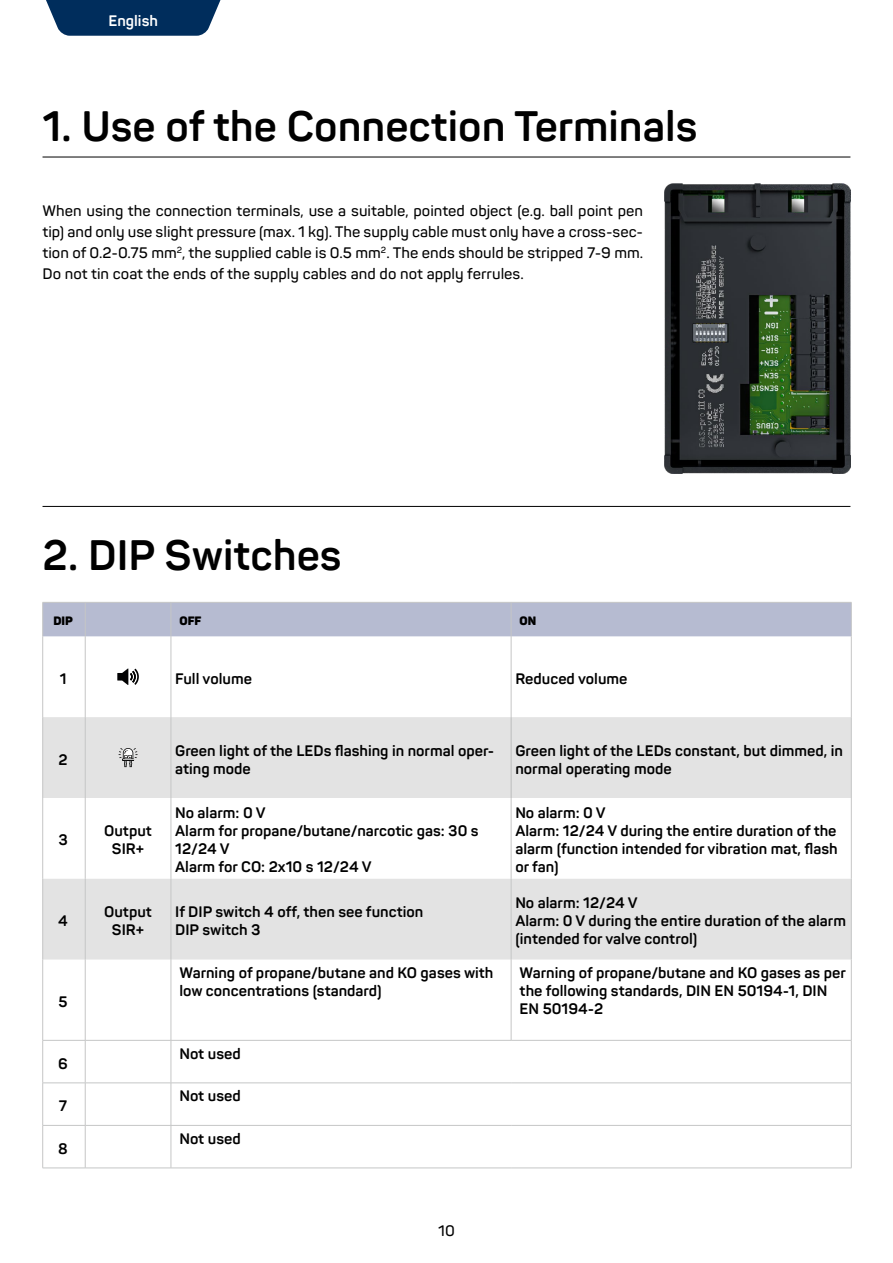
<style>
.page{position:relative;width:893px;height:1263px;background:#fff}
.page>*{position:absolute;margin:0;border:0;box-sizing:border-box;transform-origin:0 0}
.t1{font:700 42px "Panton";color:#000}
.t2{font:700 15px/18px "Panton";color:#000}
.t3{font:600 15px/21px "Panton";color:#000;text-align:justify}
.t4{font:700 15px "Panton";color:#fff}
.t5{font:900 12px "Panton";color:#000}
</style>
<div class="page">
<hr style="left:43px;top:157px;width:807px;height:1px;background:#000">
<hr style="left:43px;top:506px;width:807px;height:1px;background:#000">
<img style="left:664px;top:184px;width:186px;height:289px">
<div style="left:43px;top:603px;width:808px;height:33px;background:#b6bbd1"></div>
<svg style="left:43px;top:717px;width:808px;height:242px;fill:#e3e3e3"></svg>
<hr style="left:851px;top:1040px;width:1px;height:43px;background:#c5c6c6">
<hr style="left:851px;top:1083px;width:1px;height:42px;background:#c5c6c6">
<hr style="left:851px;top:1125px;width:1px;height:43px;background:#c5c6c6">
<hr style="left:851px;top:717px;width:1px;height:81px;background:#c5c6c6">
<hr style="left:171px;top:602px;width:1px;height:34px;background:#c5c6c6">
<hr style="left:171px;top:636px;width:1px;height:81px;background:#c5c6c6">
<hr style="left:171px;top:717px;width:1px;height:81px;background:#c5c6c6">
<hr style="left:171px;top:798px;width:1px;height:81px;background:#c5c6c6">
<hr style="left:171px;top:879px;width:1px;height:80px;background:#c5c6c6">
<hr style="left:171px;top:959px;width:1px;height:81px;background:#c5c6c6">
<hr style="left:171px;top:1040px;width:1px;height:43px;background:#c5c6c6">
<hr style="left:171px;top:1083px;width:1px;height:42px;background:#c5c6c6">
<hr style="left:171px;top:1125px;width:1px;height:43px;background:#c5c6c6">
<hr style="left:85px;top:1040px;width:86px;height:1px;background:#c5c6c6">
<hr style="left:171px;top:1040px;width:340px;height:1px;background:#c5c6c6">
<hr style="left:511px;top:1040px;width:340px;height:1px;background:#c5c6c6">
<hr style="left:85px;top:1082px;width:86px;height:1px;background:#c5c6c6">
<hr style="left:171px;top:1082px;width:340px;height:1px;background:#c5c6c6">
<hr style="left:511px;top:1082px;width:340px;height:1px;background:#c5c6c6">
<hr style="left:85px;top:1125px;width:86px;height:1px;background:#c5c6c6">
<hr style="left:171px;top:1125px;width:340px;height:1px;background:#c5c6c6">
<hr style="left:511px;top:1125px;width:340px;height:1px;background:#c5c6c6">
<hr style="left:85px;top:1168px;width:86px;height:1px;background:#c5c6c6">
<hr style="left:171px;top:1168px;width:340px;height:1px;background:#c5c6c6">
<hr style="left:511px;top:1168px;width:340px;height:1px;background:#c5c6c6">
<hr style="left:42px;top:602px;width:1px;height:34px;background:#c5c6c6">
<hr style="left:85px;top:602px;width:1px;height:34px;background:#c5c6c6">
<hr style="left:42px;top:636px;width:1px;height:81px;background:#c5c6c6">
<hr style="left:85px;top:636px;width:1px;height:81px;background:#c5c6c6">
<hr style="left:42px;top:717px;width:1px;height:81px;background:#c5c6c6">
<hr style="left:85px;top:717px;width:1px;height:81px;background:#c5c6c6">
<hr style="left:42px;top:798px;width:1px;height:81px;background:#c5c6c6">
<hr style="left:85px;top:798px;width:1px;height:81px;background:#c5c6c6">
<hr style="left:42px;top:879px;width:1px;height:80px;background:#c5c6c6">
<hr style="left:85px;top:879px;width:1px;height:80px;background:#c5c6c6">
<hr style="left:42px;top:959px;width:1px;height:81px;background:#c5c6c6">
<hr style="left:85px;top:959px;width:1px;height:81px;background:#c5c6c6">
<hr style="left:43px;top:1040px;width:42px;height:1px;background:#c5c6c6">
<hr style="left:42px;top:1040px;width:1px;height:43px;background:#c5c6c6">
<hr style="left:85px;top:1040px;width:1px;height:43px;background:#c5c6c6">
<hr style="left:43px;top:1082px;width:42px;height:1px;background:#c5c6c6">
<hr style="left:42px;top:1083px;width:1px;height:42px;background:#c5c6c6">
<hr style="left:85px;top:1083px;width:1px;height:42px;background:#c5c6c6">
<hr style="left:43px;top:1125px;width:42px;height:1px;background:#c5c6c6">
<hr style="left:42px;top:1125px;width:1px;height:43px;background:#c5c6c6">
<hr style="left:85px;top:1125px;width:1px;height:43px;background:#c5c6c6">
<hr style="left:43px;top:1168px;width:42px;height:1px;background:#c5c6c6">
<hr style="left:511px;top:602px;width:1px;height:34px;background:#c5c6c6">
<hr style="left:851px;top:602px;width:1px;height:34px;background:#c5c6c6">
<hr style="left:511px;top:636px;width:1px;height:81px;background:#c5c6c6">
<hr style="left:851px;top:636px;width:1px;height:81px;background:#c5c6c6">
<hr style="left:511px;top:798px;width:1px;height:81px;background:#c5c6c6">
<hr style="left:851px;top:798px;width:1px;height:81px;background:#c5c6c6">
<hr style="left:511px;top:879px;width:1px;height:80px;background:#c5c6c6">
<hr style="left:851px;top:879px;width:1px;height:80px;background:#c5c6c6">
<hr style="left:511px;top:959px;width:1px;height:81px;background:#c5c6c6">
<hr style="left:851px;top:959px;width:1px;height:81px;background:#c5c6c6">
<hr style="left:43px;top:602px;width:42px;height:1px;background:#c5c6c6">
<hr style="left:85px;top:602px;width:86px;height:1px;background:#c5c6c6">
<hr style="left:171px;top:602px;width:340px;height:1px;background:#c5c6c6">
<hr style="left:511px;top:602px;width:340px;height:1px;background:#c5c6c6">
<hr style="left:511px;top:717px;width:1px;height:81px;background:#bbbcbc">
<svg style="left:117px;top:668px;width:22px;height:17px"></svg>
<svg style="left:119px;top:748px;width:19px;height:19px"></svg>
<svg style="left:46px;top:0;width:175px;height:36px;background:#19426c"></svg>
<p class="t4" style="left:108px;top:11px;width:51px">English</p>
<h1 class="t1" style="left:43px;top:100px;width:656px">1. Use of the Connection Terminals</h1>
<p class="t3" style="left:43px;top:200px;width:602px">When using the connection terminals, use a suitable, pointed object (e.g. ball point pen tip) and only use slight pressure (max. 1 kg). The supply cable must only have a cross-sec&shy;tion of 0.2-0.75 mm<sup>2</sup>, the supplied cable is 0.5 mm<sup>2</sup>. The ends should be stripped 7-9 mm.<br>Do not tin coat the ends of the supply cables and do not apply ferrules.</p>
<h1 class="t1" style="left:43px;top:529px;width:301px">2. DIP Switches</h1>
<p class="t5" style="left:53px;top:613px;width:21px">DIP</p>
<p class="t5" style="left:179px;top:613px;width:24px">OFF</p>
<p class="t5" style="left:520px;top:613px;width:18px">ON</p>
<p class="t2" style="left:60px;top:669px;width:8px">1</p>
<p class="t2" style="left:175px;top:669px;width:78px">Full volume</p>
<p class="t2" style="left:515px;top:669px;width:114px">Reduced volume</p>
<p class="t2" style="left:58px;top:750px;width:11px">2</p>
<p class="t2" style="left:175px;top:741px;width:321px">Green light of the LEDs flashing in normal oper&shy;ating mode</p>
<p class="t2" style="left:515px;top:741px;width:329px">Green light of the LEDs constant, but dimmed, in normal operating mode</p>
<p class="t2" style="left:58px;top:831px;width:11px">3</p>
<p class="t2" style="left:104px;top:822px;width:49px;text-align:center">Output<br>SIR+</p>
<p class="t2" style="left:175px;top:804px;width:305px">No alarm: 0 V<br>Alarm for propane/butane/narcotic gas: 30 s<br>12/24 V<br>Alarm for CO: 2x10 s 12/24 V</p>
<p class="t2" style="left:515px;top:804px;width:324px">No alarm: 0 V<br>Alarm: 12/24 V during the entire duration of the alarm (function intended for vibration mat, flash or fan)</p>
<p class="t2" style="left:58px;top:912px;width:11px">4</p>
<p class="t2" style="left:104px;top:903px;width:49px;text-align:center">Output<br>SIR+</p>
<p class="t2" style="left:175px;top:903px;width:250px">If DIP switch 4 off, then see function<br>DIP switch 3</p>
<p class="t2" style="left:515px;top:894px;width:332px">No alarm: 12/24 V<br>Alarm: 0 V during the entire duration of the alarm (intended for valve control)</p>
<p class="t2" style="left:59px;top:992px;width:11px">5</p>
<p class="t2" style="left:58px;top:1054px;width:11px">6</p>
<p class="t2" style="left:59px;top:1097px;width:10px">7</p>
<p class="t2" style="left:58px;top:1139px;width:11px">8</p>
<p class="t2" style="left:179px;top:963px;width:316px">Warning of propane/butane and KO gases with low concentrations (standard)</p>
<p class="t2" style="left:520px;top:963px;width:328px">Warning of propane/butane and KO gases as per the following standards, DIN EN 50194-1, DIN<br>EN 50194-2</p>
<p class="t2" style="left:179px;top:1044px;width:63px">Not used</p>
<p class="t2" style="left:179px;top:1087px;width:63px">Not used</p>
<p class="t2" style="left:179px;top:1129px;width:63px">Not used</p>
<p class="t3" style="left:438px;top:1220px;width:18px">10</p>
</div>
